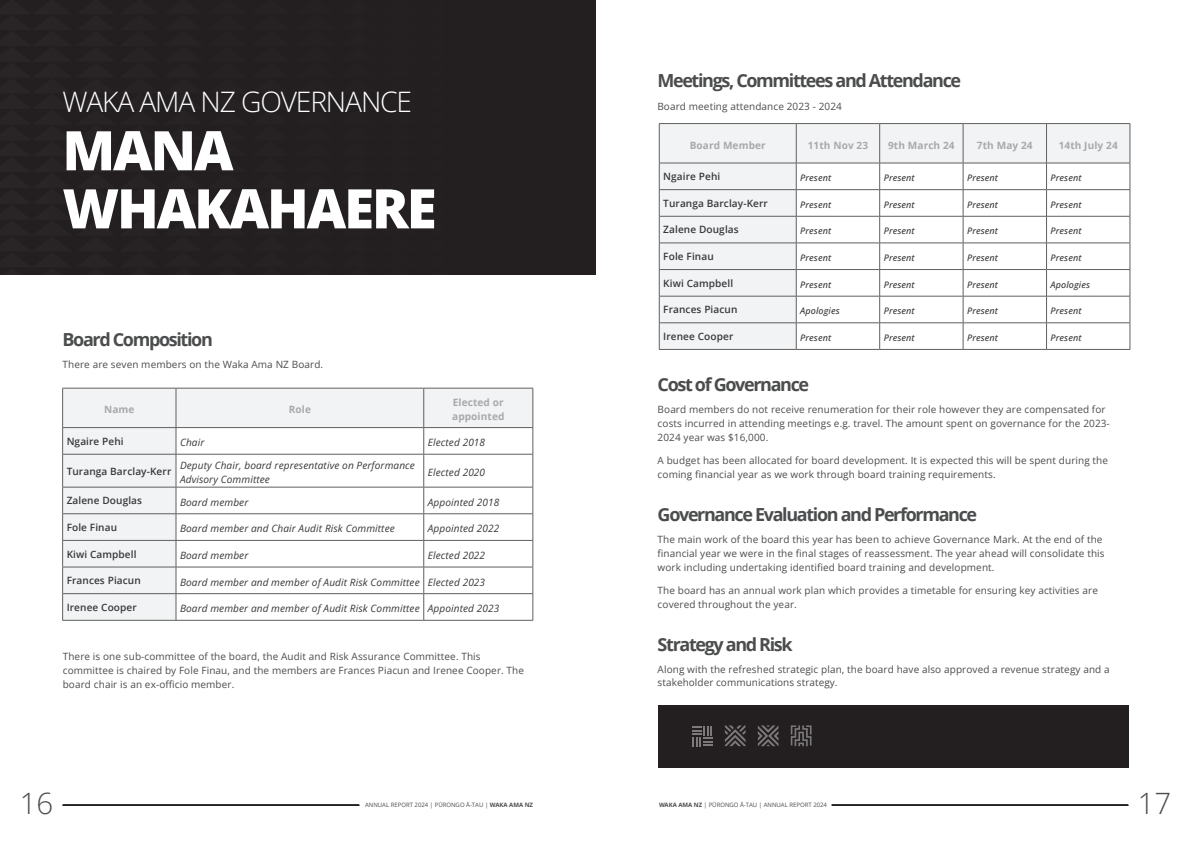
<style>
.page{position:relative;width:1191px;height:842px;background:#fff}
.page>*{position:absolute;margin:0;border:0;box-sizing:border-box;transform-origin:0 0}
.Big_Title{font:800 54.6px/58.1px "Open Sans";letter-spacing:-.04em;color:#fff}
.t1{font:300 29.4px "Open Sans";color:#4b4c4d}
.Big_Title-2{font:300 28.2px "Open Sans";letter-spacing:-.04em;color:#fff}
.Body_Text{font:700 18px "Open Sans";letter-spacing:-.075em;color:#4b4c4d}
.Body_Text-2{font:italic 10.1px/14.1px "Open Sans";letter-spacing:.01em;color:#383839}
.Body_Text-3{font:600 10.1px "Open Sans";letter-spacing:.01em;color:#383839}
.Body_Text-4{font:700 10.1px/14.1px "Open Sans";letter-spacing:.01em;color:#a8a9ad}
.Body_Text-5{font:10px/14px "Open Sans";letter-spacing:.01em;color:#4b4c4d}
.Body_Text-6{font:italic 500 9px "Open Sans";letter-spacing:.01em;color:#383839}
.t2{font:6px "Open Sans";color:#4b4c4d}
.s1{font-weight:700}
</style>
<div class="page">
<div style="left:0;top:0;width:594px;height:275px;background:#231f20"></div>
<svg style="left:62px;top:388px;width:471px;height:232px"></svg>
<hr style="left:62px;top:620px;width:114px;height:1px;background:#606060">
<hr style="left:176px;top:620px;width:248px;height:1px;background:#606060">
<hr style="left:424px;top:620px;width:109px;height:1px;background:#606060">
<div style="left:658px;top:705px;width:470px;height:63px;background:#231f20"></div>
<svg style="left:692px;top:726px;width:20px;height:20px"></svg>
<svg style="left:725px;top:725px;width:20px;height:21px"></svg>
<svg style="left:758px;top:725px;width:20px;height:21px"></svg>
<svg style="left:791px;top:725px;width:20px;height:21px"></svg>
<hr style="left:659px;top:123px;width:137px;height:1px;background:#606060">
<hr style="left:796px;top:123px;width:83px;height:1px;background:#606060">
<hr style="left:879px;top:123px;width:84px;height:1px;background:#606060">
<hr style="left:963px;top:123px;width:83px;height:1px;background:#606060">
<hr style="left:1046px;top:123px;width:84px;height:1px;background:#606060">
<svg style="left:659px;top:124px;width:471px;height:225px"></svg>
<hr style="left:659px;top:349px;width:137px;height:1px;background:#606060">
<hr style="left:796px;top:349px;width:83px;height:1px;background:#606060">
<hr style="left:879px;top:349px;width:84px;height:1px;background:#606060">
<hr style="left:963px;top:349px;width:83px;height:1px;background:#606060">
<hr style="left:1046px;top:349px;width:84px;height:1px;background:#606060">
<svg style="left:831px;top:804px;width:297px;height:2px"></svg>
<svg style="left:62px;top:804px;width:298px;height:2px"></svg>
<p class="Big_Title-2" style="left:62px;top:83px;width:351px">WAKA AMA NZ GOVERNANCE</p>
<p class="Big_Title" style="left:62px;top:120px;width:376px">MANA<br>WHAKAHAERE</p>
<p class="Body_Text" style="left:63px;top:327px;width:152px">Board Composition</p>
<p class="Body_Text-5" style="left:63px;top:357px;width:262px">There are seven members on the Waka Ama NZ Board.</p>
<p class="Body_Text-4" style="left:104px;top:402px;width:32px">Name</p>
<p class="Body_Text-4" style="left:289px;top:402px;width:24px">Role</p>
<p class="Body_Text-4" style="left:452px;top:395px;width:54px">Elected or appointed</p>
<p class="Body_Text-3" style="left:67px;top:434px;width:59px">Ngaire Pehi</p>
<p class="Body_Text-2" style="left:180px;top:435px;width:26px">Chair</p>
<p class="Body_Text-2" style="left:428px;top:435px;width:59px">Elected 2018</p>
<p class="Body_Text-3" style="left:67px;top:464px;width:106px">Turanga Barclay-Kerr</p>
<p class="Body_Text-2" style="left:180px;top:458px;width:236px">Deputy Chair, board representative on Performance<br>Advisory Committee</p>
<p class="Body_Text-2" style="left:428px;top:465px;width:59px">Elected 2020</p>
<p class="Body_Text-3" style="left:67px;top:494px;width:77px">Zalene Douglas</p>
<p class="Body_Text-2" style="left:180px;top:495px;width:70px">Board member</p>
<p class="Body_Text-2" style="left:428px;top:495px;width:73px">Appointed 2018</p>
<p class="Body_Text-3" style="left:67px;top:520px;width:52px">Fole Finau</p>
<p class="Body_Text-2" style="left:180px;top:521px;width:216px">Board member and Chair Audit Risk Committee</p>
<p class="Body_Text-2" style="left:428px;top:521px;width:73px">Appointed 2022</p>
<p class="Body_Text-3" style="left:67px;top:547px;width:71px">Kiwi Campbell</p>
<p class="Body_Text-2" style="left:180px;top:548px;width:70px">Board member</p>
<p class="Body_Text-2" style="left:428px;top:548px;width:59px">Elected 2022</p>
<p class="Body_Text-3" style="left:67px;top:574px;width:76px">Frances Piacun</p>
<p class="Body_Text-2" style="left:180px;top:575px;width:241px">Board member and member of Audit Risk Committee</p>
<p class="Body_Text-2" style="left:428px;top:575px;width:59px">Elected 2023</p>
<p class="Body_Text-3" style="left:67px;top:600px;width:72px">Irenee Cooper</p>
<p class="Body_Text-2" style="left:180px;top:601px;width:241px">Board member and member of Audit Risk Committee</p>
<p class="Body_Text-2" style="left:428px;top:601px;width:73px">Appointed 2023</p>
<p class="Body_Text-5" style="left:63px;top:649px;width:463px">There is one sub-committee of the board, the Audit and Risk Assurance Committee. This committee is chaired by Fole Finau, and the members are Frances Piacun and Irenee Cooper. The board chair is an ex-officio member.</p>
<p class="Body_Text" style="left:657px;top:68px;width:305px">Meetings, Committees and Attendance</p>
<p class="Body_Text-5" style="left:657px;top:99px;width:186px">Board meeting attendance 2023 - 2024</p>
<p class="Body_Text-4" style="left:690px;top:138px;width:77px">Board Member</p>
<p class="Body_Text-4" style="left:807px;top:138px;width:62px">11th Nov 23</p>
<p class="Body_Text-4" style="left:888px;top:138px;width:68px">9th March 24</p>
<p class="Body_Text-4" style="left:977px;top:138px;width:57px">7th May 24</p>
<p class="Body_Text-4" style="left:1058px;top:138px;width:61px">14th July 24</p>
<p class="Body_Text-3" style="left:663px;top:170px;width:59px">Ngaire Pehi</p>
<p class="Body_Text-6" style="left:800px;top:172px;width:32px">Present</p>
<p class="Body_Text-6" style="left:883px;top:172px;width:32px">Present</p>
<p class="Body_Text-6" style="left:967px;top:172px;width:32px">Present</p>
<p class="Body_Text-6" style="left:1050px;top:172px;width:32px">Present</p>
<p class="Body_Text-3" style="left:663px;top:196px;width:106px">Turanga Barclay-Kerr</p>
<p class="Body_Text-6" style="left:800px;top:198px;width:32px">Present</p>
<p class="Body_Text-6" style="left:883px;top:198px;width:32px">Present</p>
<p class="Body_Text-6" style="left:967px;top:198px;width:32px">Present</p>
<p class="Body_Text-6" style="left:1050px;top:198px;width:32px">Present</p>
<p class="Body_Text-3" style="left:663px;top:223px;width:77px">Zalene Douglas</p>
<p class="Body_Text-6" style="left:800px;top:225px;width:32px">Present</p>
<p class="Body_Text-6" style="left:883px;top:225px;width:32px">Present</p>
<p class="Body_Text-6" style="left:967px;top:225px;width:32px">Present</p>
<p class="Body_Text-6" style="left:1050px;top:225px;width:32px">Present</p>
<p class="Body_Text-3" style="left:663px;top:249px;width:52px">Fole Finau</p>
<p class="Body_Text-6" style="left:800px;top:251px;width:32px">Present</p>
<p class="Body_Text-6" style="left:883px;top:251px;width:32px">Present</p>
<p class="Body_Text-6" style="left:967px;top:251px;width:32px">Present</p>
<p class="Body_Text-6" style="left:1050px;top:251px;width:32px">Present</p>
<p class="Body_Text-3" style="left:663px;top:276px;width:71px">Kiwi Campbell</p>
<p class="Body_Text-6" style="left:800px;top:278px;width:32px">Present</p>
<p class="Body_Text-6" style="left:883px;top:278px;width:32px">Present</p>
<p class="Body_Text-6" style="left:967px;top:278px;width:32px">Present</p>
<p class="Body_Text-6" style="left:1050px;top:278px;width:41px">Apologies</p>
<p class="Body_Text-3" style="left:663px;top:303px;width:76px">Frances Piacun</p>
<p class="Body_Text-6" style="left:800px;top:305px;width:41px">Apologies</p>
<p class="Body_Text-6" style="left:883px;top:305px;width:32px">Present</p>
<p class="Body_Text-6" style="left:967px;top:305px;width:32px">Present</p>
<p class="Body_Text-6" style="left:1050px;top:305px;width:32px">Present</p>
<p class="Body_Text-3" style="left:663px;top:329px;width:72px">Irenee Cooper</p>
<p class="Body_Text-6" style="left:800px;top:331px;width:32px">Present</p>
<p class="Body_Text-6" style="left:883px;top:331px;width:32px">Present</p>
<p class="Body_Text-6" style="left:967px;top:331px;width:32px">Present</p>
<p class="Body_Text-6" style="left:1050px;top:331px;width:32px">Present</p>
<p class="Body_Text" style="left:657px;top:371px;width:153px">Cost of Governance</p>
<p class="Body_Text-5" style="left:657px;top:402px;width:454px">Board members do not receive renumeration for their role however they are compensated for costs incurred in attending meetings e.g. travel. The amount spent on governance for the 2023-<br>2024 year was $16,000.</p>
<p class="Body_Text-5" style="left:657px;top:453px;width:452px">A budget has been allocated for board development. It is expected this will be spent during the coming financial year as we work through board training requirements.</p>
<p class="Body_Text" style="left:657px;top:501px;width:321px">Governance Evaluation and Performance</p>
<p class="Body_Text-5" style="left:657px;top:532px;width:448px">The main work of the board this year has been to achieve Governance Mark. At the end of the financial year we were in the final stages of reassessment. The year ahead will consolidate this work including undertaking identified board training and development.</p>
<p class="Body_Text-5" style="left:657px;top:583px;width:442px">The board has an annual work plan which provides a timetable for ensuring key activities are covered throughout the year.</p>
<p class="Body_Text" style="left:657px;top:631px;width:136px">Strategy and Risk</p>
<p class="Body_Text-5" style="left:657px;top:663px;width:453px;line-height:13px">Along with the refreshed strategic plan, the board have also approved a revenue strategy and a stakeholder communications strategy.</p>
<h2 class="t1" style="left:20px;top:783px;width:35px">16</h2>
<p class="t2" style="left:365px;top:801px;width:170px">ANNUAL REPORT 2024 | PŪRONGO Ā-TAU | <span class="s1">WAKA AMA NZ</span></p>
<p class="t2" style="left:659px;top:801px;width:170px"><span class="s1">WAKA AMA NZ</span> | PŪRONGO Ā-TAU | ANNUAL REPORT 2024</p>
<h2 class="t1" style="left:1137px;top:783px;width:35px">17</h2>
</div>
